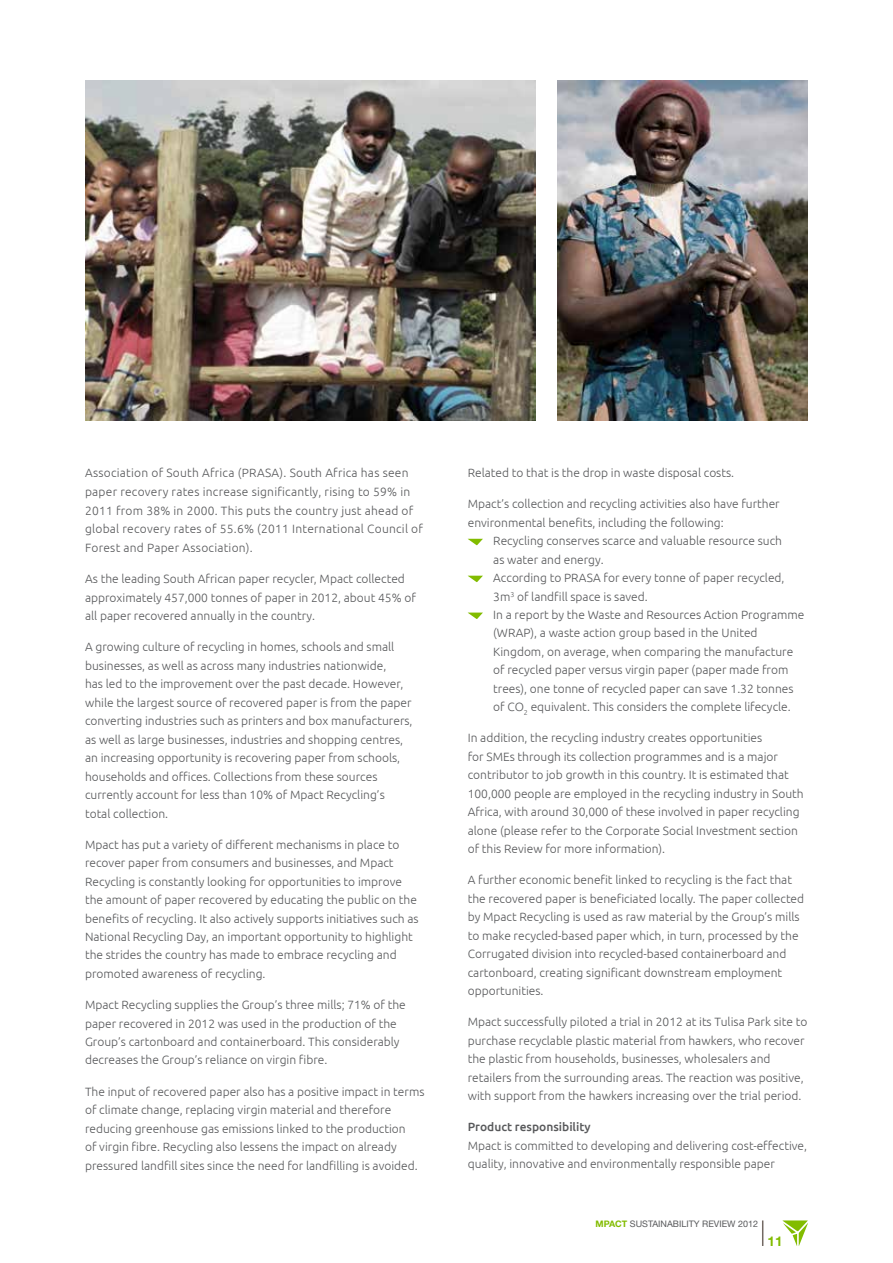
<style>
.page{position:relative;width:893px;height:1263px;background:#fff}
.page>*{position:absolute;margin:0;border:0;box-sizing:border-box;transform-origin:0 0}
.t1{font:700 13.5px "Helvetica Neue LT Std";color:#82bc00}
.t2{font:300 12px/18.5px "Ubuntu";color:#58595b}
.t3{font:300 12px/18.8px "Ubuntu";letter-spacing:.02em;color:#58595b}
.t4{font:500 12px "Ubuntu";color:#58595b}
.t5{font:9px "Helvetica Neue LT Std";color:#58595b}
.s1{font-weight:700;color:#82bc00}
</style>
<div class="page">
<svg style="left:762px;top:1220px;width:1px;height:26px"></svg>
<svg style="left:783px;top:1220px;width:25px;height:26px"></svg>
<svg style="left:468px;top:539px;width:15px;height:6px"></svg>
<svg style="left:468px;top:576px;width:15px;height:6px"></svg>
<svg style="left:468px;top:613px;width:15px;height:6px"></svg>
<img style="left:85px;top:81px;width:451px;height:340px">
<img style="left:557px;top:81px;width:251px;height:340px">
<p class="t3" style="left:85px;top:463px;width:339px">Association of South Africa (PRASA). South Africa has seen paper recovery rates increase significantly, rising to 59% in 2011 from 38% in 2000. This puts the country just ahead of global recovery rates of 55.6% (2011 International Council of Forest and Paper Association).</p>
<p class="t2" style="left:85px;top:569px;width:332px">As the leading South African paper recycler, Mpact collected approximately 457,000 tonnes of paper in 2012, about 45% of all paper recovered annually in the country.</p>
<p class="t2" style="left:85px;top:638px;width:329px">A growing culture of recycling in homes, schools and small businesses, as well as across many industries nationwide,<br>has led to the improvement over the past decade. However, while the largest source of recovered paper is from the paper converting industries such as printers and box manufacturers, as well as large businesses, industries and shopping centres, an increasing opportunity is recovering paper from schools, households and offices. Collections from these sources currently account for less than 10% of Mpact Recycling’s total collection.</p>
<p class="t2" style="left:85px;top:835px;width:335px">Mpact has put a variety of different mechanisms in place to recover paper from consumers and businesses, and Mpact Recycling is constantly looking for opportunities to improve the amount of paper recovered by educating the public on the benefits of recycling. It also actively supports initiatives such as National Recycling Day, an important opportunity to highlight the strides the country has made to embrace recycling and promoted awareness of recycling.</p>
<p class="t2" style="left:85px;top:995px;width:322px">Mpact Recycling supplies the Group’s three mills; 71% of the paper recovered in 2012 was used in the production of the Group’s cartonboard and containerboard. This considerably decreases the Group’s reliance on virgin fibre.</p>
<p class="t2" style="left:85px;top:1082px;width:341px">The input of recovered paper also has a positive impact in terms of climate change, replacing virgin material and therefore reducing greenhouse gas emissions linked to the production<br>of virgin fibre. Recycling also lessens the impact on already pressured landfill sites since the need for landfilling is avoided.</p>
<p class="t2" style="left:468px;top:463px;width:268px">Related to that is the drop in waste disposal costs.</p>
<p class="t2" style="left:468px;top:494px;width:314px">Mpact’s collection and recycling activities also have further environmental benefits, including the following:</p>
<p class="t2" style="left:493px;top:531px;width:313px">Recycling conserves scarce and valuable resource such<br>as water and energy.<br>According to PRASA for every tonne of paper recycled, 3m<sup>3</sup> of landfill space is saved.<br>In a report by the Waste and Resources Action Programme (WRAP), a waste action group based in the United Kingdom, on average, when comparing the manufacture of recycled paper versus virgin paper (paper made from trees), one tonne of recycled paper can save 1.32 tonnes of CO<sub>2</sub> equivalent. This considers the complete lifecycle.</p>
<p class="t2" style="left:468px;top:729px;width:337px">In addition, the recycling industry creates opportunities<br>for SMEs through its collection programmes and is a major contributor to job growth in this country. It is estimated that 100,000 people are employed in the recycling industry in South Africa, with around 30,000 of these involved in paper recycling alone (please refer to the Corporate Social Investment section of this Review for more information).</p>
<p class="t2" style="left:468px;top:871px;width:338px">A further economic benefit linked to recycling is the fact that the recovered paper is beneficiated locally. The paper collected by Mpact Recycling is used as raw material by the Group’s mills to make recycled-based paper which, in turn, processed by the Corrugated division into recycled-based containerboard and cartonboard, creating significant downstream employment opportunities.</p>
<p class="t2" style="left:468px;top:1012px;width:341px">Mpact successfully piloted a trial in 2012 at its Tulisa Park site to purchase recyclable plastic material from hawkers, who recover the plastic from households, businesses, wholesalers and retailers from the surrounding areas. The reaction was positive, with support from the hawkers increasing over the trial period.</p>
<p class="t4" style="left:468px;top:1119px;width:125px">Product responsibility</p>
<p class="t2" style="left:468px;top:1136px;width:341px">Mpact is committed to developing and delivering cost-effective, quality, innovative and environmentally responsible paper</p>
<p class="t5" style="left:595px;top:1218px;width:164px"><span class="s1">MPACT</span> SUSTAINABILITY REVIEW 2012</p>
<p class="t1" style="left:768px;top:1233px;width:17px">11</p>
</div>
